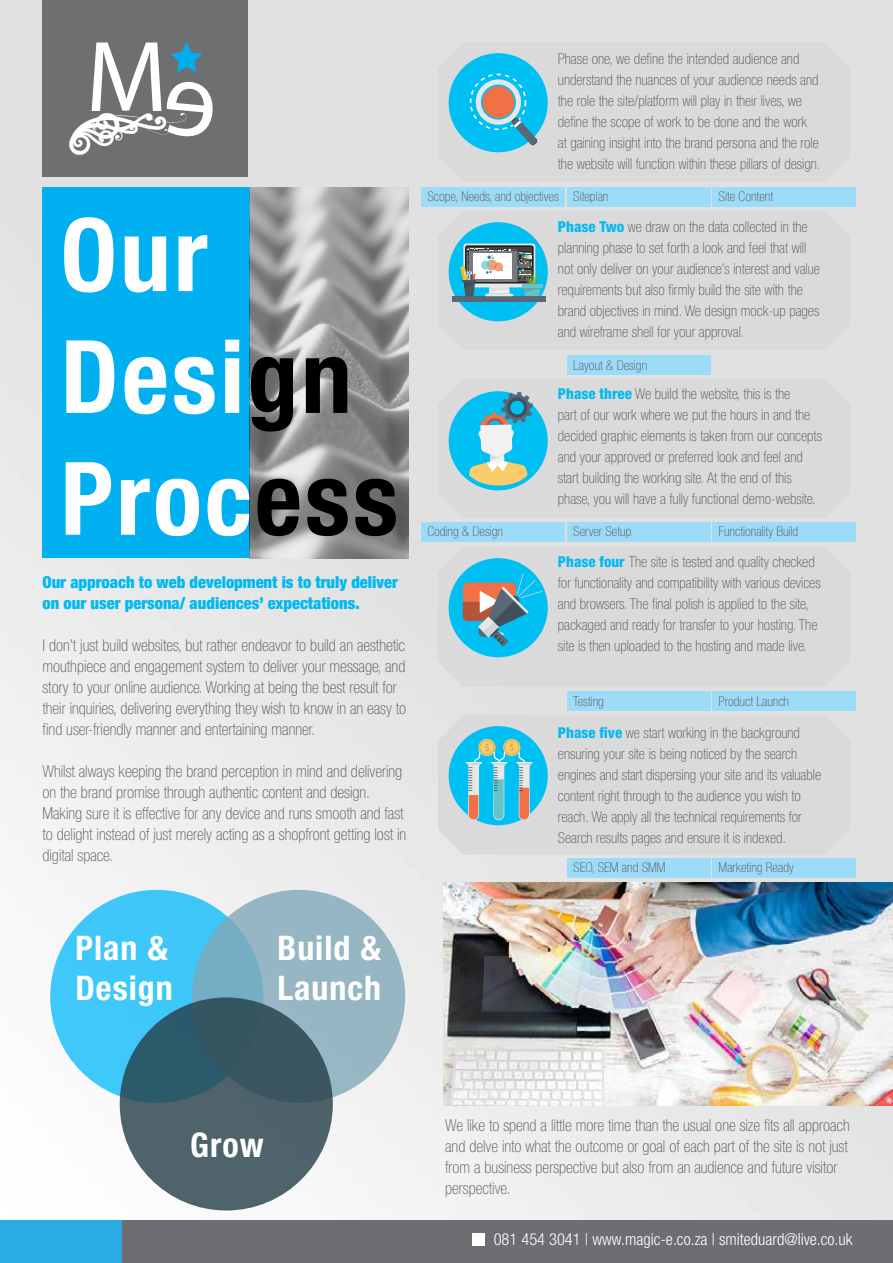
<style>
.page{position:relative;width:893px;height:1263px;background:#fff}
.page>*{position:absolute;margin:0;border:0;box-sizing:border-box;transform-origin:0 0}
.t1{font:700 condensed 101.55px/121.8px "Helvetica Neue LT Std";letter-spacing:.03em;color:#fff}
.t2{font:700 condensed 33.9px/40.7px "Helvetica Neue LT Std";letter-spacing:.03em;color:#fff}
.t3{font:100 condensed 16.5px/21px "Helvetica Neue LT Std";color:#58595b}
.t4{font:900 condensed 16.5px/21px "Helvetica Neue LT Std";color:#00b9f1}
.t5{font:300 condensed 16.5px "Helvetica Neue LT Std";color:#fff}
.t6{font:100 condensed 15px/21px "Helvetica Neue LT Std";color:#58595b}
.t7{font:100 condensed 13.5px "Helvetica Neue LT Std";color:#58595b}
.s1{color:#000}
.s2{font-weight:800;color:#00b9f1}
</style>
<div class="page">
<img style="left:0;top:0;width:893px;height:1220px">
<div style="left:43px;top:188px;width:207px;height:370px;background:#00b0f0"></div>
<img style="left:250px;top:188px;width:158px;height:370px">
<img style="left:443px;top:882px;width:450px;height:224px">
<div style="left:50px;top:890px;width:213px;height:213px;background:#3ec7f9;border-radius:50%"></div>
<svg style="left:192px;top:890px;width:213px;height:213px;fill:#96b6c3"></svg>
<svg style="left:120px;top:997px;width:213px;height:213px;fill:#4e626b"></svg>
<div style="left:438px;top:43px;width:412px;height:139px;background:#dadadb"></div>
<div style="left:438px;top:211px;width:412px;height:139px;background:#dadadb"></div>
<div style="left:438px;top:379px;width:412px;height:139px;background:#dadadb"></div>
<div style="left:438px;top:547px;width:412px;height:139px;background:#dadadb"></div>
<div style="left:438px;top:715px;width:412px;height:140px;background:#dadadb"></div>
<div style="left:449px;top:53px;width:99px;height:99px;background:#00c0f3;border-radius:50%"></div>
<svg style="left:470px;top:74px;width:68px;height:72px"></svg>
<div style="left:449px;top:222px;width:99px;height:99px;background:#00c0f3;border-radius:50%"></div>
<div style="left:452px;top:296px;width:93px;height:6px;background:#576978"></div>
<svg style="left:460px;top:244px;width:85px;height:52px"></svg>
<div style="left:449px;top:391px;width:99px;height:99px;background:#00c0f3;border-radius:50%"></div>
<svg style="left:468px;top:392px;width:65px;height:98px"></svg>
<div style="left:449px;top:558px;width:99px;height:99px;background:#00c0f3;border-radius:50%"></div>
<svg style="left:463px;top:573px;width:79px;height:73px"></svg>
<div style="left:449px;top:726px;width:99px;height:99px;background:#00c0f3;border-radius:50%"></div>
<svg style="left:478px;top:739px;width:18px;height:17px"></svg>
<div style="left:479px;top:740px;width:15px;height:15px;background:#e0b65f;border-radius:50%"></div>
<div style="left:480px;top:741px;width:14px;height:13px;background:#facc6b;border-radius:50%"></div>
<svg style="left:503px;top:739px;width:17px;height:17px"></svg>
<div style="left:505px;top:741px;width:14px;height:13px;background:#facc6b;border-radius:50%"></div>
<svg style="left:466px;top:743px;width:67px;height:77px"></svg>
<div style="left:42px;top:0;width:206px;height:177px;background:#6d6f71"></div>
<svg style="left:69px;top:43px;width:144px;height:112px"></svg>
<div style="left:121px;top:1220px;width:772px;height:43px;background:#6d6e71"></div>
<div style="left:0;top:1220px;width:121px;height:43px;background:#2aace2"></div>
<div style="left:472px;top:1233px;width:13px;height:12px;background:#fff"></div>
<div style="left:421px;top:187px;width:143px;height:19px;background:#9ddcf9"></div>
<div style="left:421px;top:522px;width:143px;height:19px;background:#9ddcf9"></div>
<div style="left:567px;top:187px;width:143px;height:19px;background:#9ddcf9"></div>
<div style="left:567px;top:355px;width:143px;height:20px;background:#9ddcf9"></div>
<div style="left:567px;top:522px;width:143px;height:19px;background:#9ddcf9"></div>
<div style="left:567px;top:691px;width:143px;height:20px;background:#9ddcf9"></div>
<div style="left:567px;top:858px;width:143px;height:19px;background:#9ddcf9"></div>
<div style="left:712px;top:187px;width:144px;height:19px;background:#9ddcf9"></div>
<div style="left:712px;top:522px;width:144px;height:19px;background:#9ddcf9"></div>
<div style="left:712px;top:691px;width:144px;height:20px;background:#9ddcf9"></div>
<div style="left:712px;top:858px;width:144px;height:19px;background:#9ddcf9"></div>
<h1 class="t1" style="left:61px;top:193px;width:339px">Our<br>Desi<span class="s1">gn<br></span>Proc<span class="s1">ess</span></h1>
<p class="t4" style="left:43px;top:571px;width:357px">Our approach to web development is to truly deliver on our user persona/ audiences’ expectations.</p>
<p class="t3" style="left:43px;top:634px;width:365px">I don’t just build websites, but rather endeavor to build an aesthetic mouthpiece and engagement system to deliver your message, and story to your online audience. Working at being the best result for their inquiries, delivering everything they wish to know in an easy to find user-friendly manner and entertaining manner.</p>
<p class="t3" style="left:43px;top:761px;width:365px">Whilst always keeping the brand perception in mind and delivering on the brand promise through authentic content and design.<br>Making sure it is effective for any device and runs smooth and fast to delight instead of just merely acting as a shopfront getting lost in digital space.</p>
<p class="t6" style="left:558px;top:48px;width:264px">Phase one, we define the intended audience and understand the nuances of your audience needs and the role the site/platform will play in their lives, we define the scope of work to be done and the work<br>at gaining insight into the brand persona and the role the website will function within these pillars of design.</p>
<p class="t7" style="left:427px;top:189px;width:133px">Scope, Needs, and objectives</p>
<p class="t7" style="left:573px;top:189px;width:37px">Siteplan</p>
<p class="t7" style="left:719px;top:189px;width:56px">Site Content</p>
<p class="t6" style="left:558px;top:216px;width:264px"><span class="s2">Phase Two</span> we draw on the data collected in the planning phase to set forth a look and feel that will not only deliver on your audience’s interest and value requirements but also firmly build the site with the brand objectives in mind. We design mock-up pages and wireframe shell for your approval.</p>
<p class="t7" style="left:573px;top:357px;width:75px">Layout &amp; Design</p>
<p class="t7" style="left:427px;top:524px;width:77px">Coding &amp; Design</p>
<p class="t6" style="left:558px;top:383px;width:266px"><span class="s2">Phase three</span> We build the website, this is the<br>part of our work where we put the hours in and the decided graphic elements is taken from our concepts and your approved or preferred look and feel and start building the working site. At the end of this phase, you will have a fully functional demo-website.</p>
<p class="t7" style="left:573px;top:524px;width:60px">Server Setup</p>
<p class="t7" style="left:719px;top:524px;width:81px">Functionality Build</p>
<p class="t6" style="left:558px;top:551px;width:264px"><span class="s2">Phase four</span> The site is tested and quality checked for functionality and compatibility with various devices and browsers. The final polish is applied to the site, packaged and ready for transfer to your hosting. The site is then uploaded to the hosting and made live.</p>
<p class="t7" style="left:573px;top:693px;width:32px">Testing</p>
<p class="t7" style="left:719px;top:693px;width:72px">Product Launch</p>
<p class="t6" style="left:558px;top:722px;width:265px"><span class="s2">Phase five</span> we start working in the background ensuring your site is being noticed by the search engines and start dispersing your site and its valuable content right through to the audience you wish to reach. We apply all the technical requirements for Search results pages and ensure it is indexed.</p>
<p class="t7" style="left:573px;top:860px;width:94px">SEO, SEM and SMM</p>
<p class="t7" style="left:719px;top:860px;width:77px">Marketing Ready</p>
<h2 class="t2" style="left:75px;top:927px;width:99px">Plan &amp;<br>Design</h2>
<h2 class="t2" style="left:277px;top:927px;width:105px">Build &amp;<br>Launch</h2>
<h2 class="t2" style="left:190px;top:1124px;width:75px">Grow</h2>
<p class="t3" style="left:445px;top:1115px;width:406px">We like to spend a little more time than the usual one size fits all approach and delve into what the outcome or goal of each part of the site is not just from a business perspective but also from an audience and future visitor perspective.</p>
<p class="t5" style="left:494px;top:1230px;width:360px">081 454 3041 | www.magic-e.co.za | smiteduard@live.co.uk</p>
</div>
